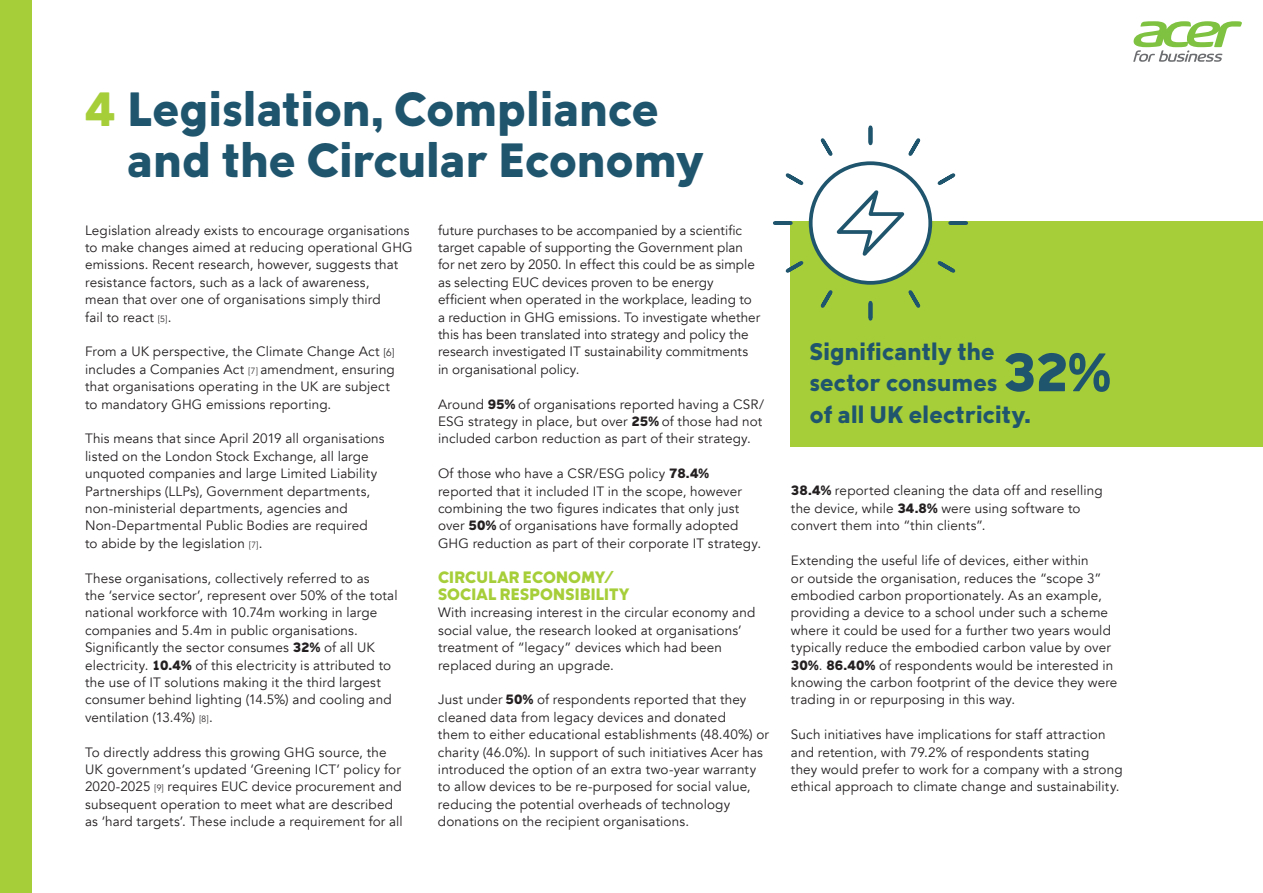
<style>
.page{position:relative;width:1263px;height:893px;background:#fff}
.page>*{position:absolute;margin:0;border:0;box-sizing:border-box;transform-origin:0 0}
.t1{font:700 54px "Ger TT";color:#20556e}
.t2{font:700 48px/51px "Ger TT";letter-spacing:.01em;color:#20556e}
.t3{font:700 24px/31.5px "Ger TT";letter-spacing:.015em;color:#20556e}
.t4{font:700 16.5px/17.4px "Ger TT";letter-spacing:.01em;color:#a6ce39}
.t5{font:13.5px/17.4px "Avenir";letter-spacing:.01em;color:#231f20}
.s1{color:#a6ce39}
.s2{font-weight:300;font-size:9px}
.s3{font-weight:300;font-size:10.5px}
.s4{font-family:"Ger TT";font-weight:700}
</style>
<div class="page">
<div style="left:0;top:0;width:32px;height:893px;background:#a6ce39"></div>
<div style="left:791px;top:221px;width:472px;height:225px;background:#a6ce39"></div>
<svg style="left:937px;top:175px;width:19px;height:10px"></svg>
<svg style="left:785px;top:263px;width:19px;height:12px"></svg>
<svg style="left:948px;top:221px;width:20px;height:4px"></svg>
<svg style="left:773px;top:221px;width:20px;height:6px"></svg>
<svg style="left:937px;top:261px;width:19px;height:12px"></svg>
<svg style="left:785px;top:173px;width:19px;height:12px"></svg>
<svg style="left:908px;top:290px;width:13px;height:18px"></svg>
<svg style="left:820px;top:138px;width:13px;height:18px"></svg>
<svg style="left:868px;top:301px;width:5px;height:20px"></svg>
<svg style="left:868px;top:125px;width:5px;height:21px"></svg>
<div style="left:811px;top:163px;width:119px;height:120px;background:#fff;border-radius:50%"></div>
<div style="left:809px;top:161px;width:123px;height:124px;border:4px solid #20556e;border-radius:50%"></div>
<svg style="left:830px;top:190px;width:81px;height:77px"></svg>
<svg style="left:908px;top:138px;width:13px;height:18px"></svg>
<svg style="left:820px;top:290px;width:13px;height:18px"></svg>
<svg style="left:1133px;top:21px;width:109px;height:41px"></svg>
<h2 class="t2" style="left:127px;top:83px;width:578px;text-indent:-42px"><span class="s1">4</span> Legislation, Compliance and the Circular Economy</h2>
<p class="t5" style="left:85px;top:222px;width:329px">Legislation already exists to encourage organisations to make changes aimed at reducing operational GHG emissions. Recent research, however, suggests that resistance factors, such as a lack of awareness,<br>mean that over one of organisations simply third<br>fail to react <span class="s2">[5]</span>.</p>
<p class="t5" style="left:85px;top:343px;width:311px">From a UK perspective, the Climate Change Act <span class="s3">[6] </span>includes a Companies Act <span class="s2">[7]</span> amendment, ensuring that organisations operating in the UK are subject to mandatory GHG emissions reporting.</p>
<p class="t5" style="left:85px;top:430px;width:301px">This means that since April 2019 all organisations listed on the London Stock Exchange, all large unquoted companies and large Limited Liability Partnerships (LLPs), Government departments, non-ministerial departments, agencies and Non-Departmental Public Bodies are required<br>to abide by the legislation <span class="s2">[7]</span>.</p>
<p class="t5" style="left:85px;top:570px;width:314px">These organisations, collectively referred to as<br>the ‘service sector’, represent over 50% of the total national workforce with 10.74m working in large companies and 5.4m in public organisations.<br>Significantly the sector consumes <span class="s4">32%</span> of all UK electricity. <span class="s4">10.4%</span> of this electricity is attributed to the use of IT solutions making it the third largest consumer behind lighting (14.5%) and cooling and ventilation (13.4%) <span class="s2">[8]</span>.</p>
<p class="t5" style="left:85px;top:744px;width:319px">To directly address this growing GHG source, the UK government’s updated ‘Greening ICT’ policy for 2020-2025 <span class="s2">[9]</span> requires EUC device procurement and subsequent operation to meet what are described as ‘hard targets’. These include a requirement for all</p>
<p class="t5" style="left:438px;top:222px;width:324px">future purchases to be accompanied by a scientific target capable of supporting the Government plan for net zero by 2050. In effect this could be as simple as selecting EUC devices proven to be energy efficient when operated in the workplace, leading to a reduction in GHG emissions. To investigate whether this has been translated into strategy and policy the research investigated IT sustainability commitments in organisational policy.</p>
<p class="t5" style="left:438px;top:396px;width:328px">Around <span class="s4">95%</span> of organisations reported having a CSR/<br>ESG strategy in place, but over <span class="s4">25%</span> of those had not included carbon reduction as part of their strategy.</p>
<p class="t5" style="left:438px;top:465px;width:325px">Of those who have a CSR/ESG policy <span class="s4">78.4% </span>reported that it included IT in the scope, however combining the two figures indicates that only just over <span class="s4">50%</span> of organisations have formally adopted GHG reduction as part of their corporate IT strategy.</p>
<p class="t4" style="left:438px;top:568px;width:193px">CIRCULAR ECONOMY/<br>SOCIAL RESPONSIBILITY</p>
<p class="t5" style="left:438px;top:604px;width:319px">With increasing interest in the circular economy and social value, the research looked at organisations’ treatment of “legacy” devices which had been replaced during an upgrade.</p>
<p class="t5" style="left:438px;top:691px;width:333px">Just under <span class="s4">50%</span> of respondents reported that they cleaned data from legacy devices and donated<br>them to either educational establishments (48.40%) or charity (46.0%). In support of such initiatives Acer has introduced the option of an extra two-year warranty to allow devices to be re-purposed for social value, reducing the potential overheads of technology donations on the recipient organisations.</p>
<h3 class="t3" style="left:810px;top:335px;width:189px">Significantly the sector consumes</h3>
<h1 class="t1" style="left:1003px;top:338px;width:109px">32%</h1>
<h3 class="t3" style="left:810px;top:398px;width:222px">of all UK electricity.</h3>
<p class="t5" style="left:791px;top:482px;width:313px"><span class="s4">38.4%</span> reported cleaning the data off and reselling the device, while <span class="s4">34.8%</span> were using software to convert them into “thin clients”.</p>
<p class="t5" style="left:791px;top:552px;width:328px">Extending the useful life of devices, either within<br>or outside the organisation, reduces the “scope 3” embodied carbon proportionately. As an example, providing a device to a school under such a scheme where it could be used for a further two years would typically reduce the embodied carbon value by over <span class="s4">30%</span>. <span class="s4">86.40%</span> of respondents would be interested in knowing the carbon footprint of the device they were trading in or repurposing in this way.</p>
<p class="t5" style="left:791px;top:726px;width:333px">Such initiatives have implications for staff attraction and retention, with 79.2% of respondents stating<br>they would prefer to work for a company with a strong ethical approach to climate change and sustainability.</p>
</div>
